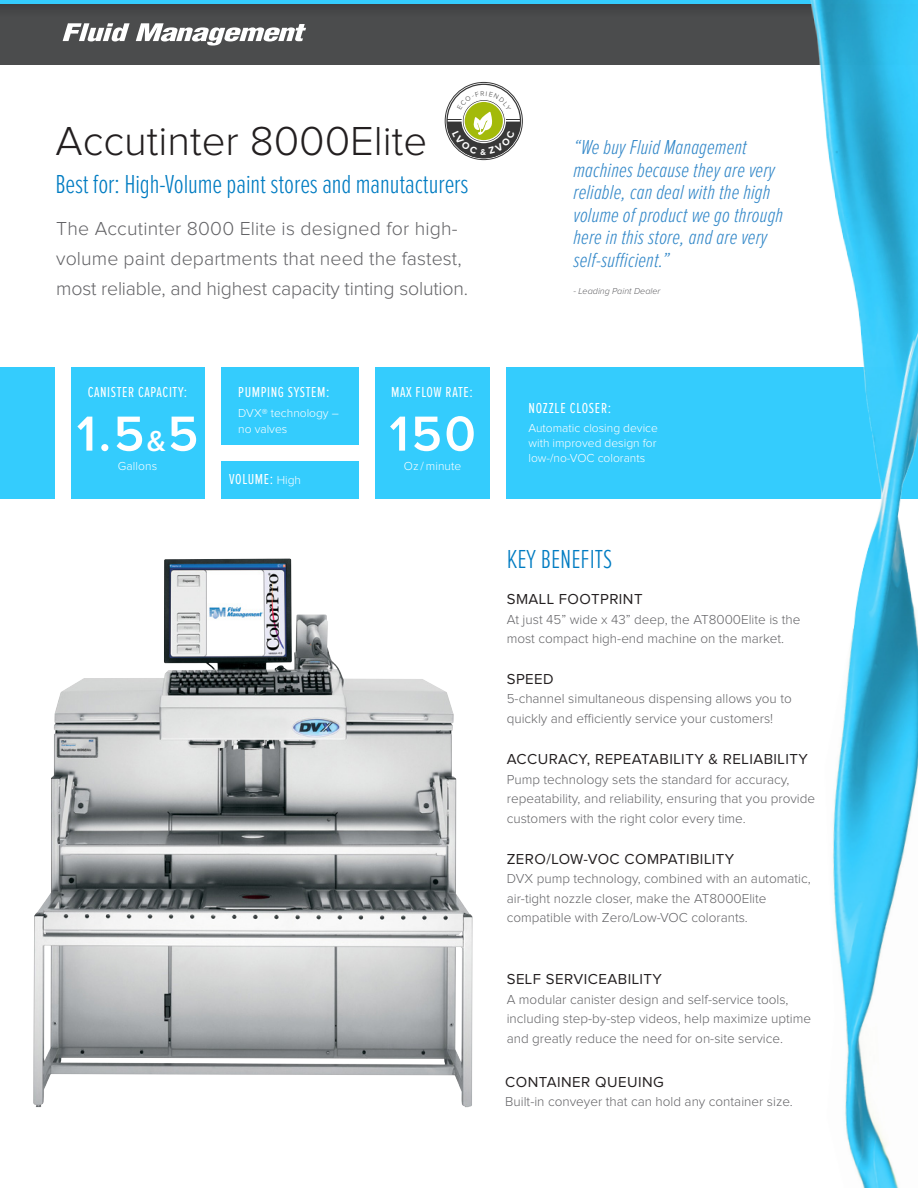
<style>
.page{position:relative;width:918px;height:1188px;background:#fff}
.page>*{position:absolute;margin:0;border:0;box-sizing:border-box;transform-origin:0 0}
.t1{font:600 51px "Proxima Nova";color:#fff}
.t2{font:300 42px "Proxima Nova";color:#231f20}
.t3{font:300 27px "Proxima Nova Ex Cn";letter-spacing:-.005em;color:#007cc2}
.Quote_Text{font:italic 300 21px/22.5px "Proxima Nova Ex Cn";letter-spacing:.01em;color:#3589c9}
.Big_Paragraph_Text{font:300 19.5px "Proxima Nova";letter-spacing:.005em;color:#636366}
.t4{font:15px "Proxima Nova";letter-spacing:.03em;color:#231f20}
.t5{font:15px "Proxima Nova Ex Cn";letter-spacing:.04em;color:#fff}
.P1{font:300 13.5px/19.5px "Proxima Nova";color:#636366}
.t6{font:300 12px/15px "Proxima Nova";color:#fff;text-align:justify}
.Quote_Text_Credits{font:italic 300 9px "Proxima Nova";color:#636366}
.s1{font-size:30px}
.s2{font-family:"Proxima Nova";font-weight:300;font-size:12px}
</style>
<div class="page">
<div style="left:0;top:0;width:918px;height:65px;background:#4b4c4d"></div>
<svg style="left:63px;top:23px;width:67px;height:18px"></svg>
<svg style="left:136px;top:23px;width:170px;height:23px"></svg>
<div style="left:0;top:367px;width:918px;height:132px;background:#34ccfd"></div>
<hr style="left:0;top:0;width:918px;height:4px;background:#34ccfd">
<img style="left:713px;top:0;width:205px;height:1188px">
<img style="left:33px;top:559px;width:440px;height:548px">
<div style="left:56px;top:362px;width:15px;height:143px;background:#fff"></div>
<div style="left:205px;top:360px;width:15px;height:143px;background:#fff"></div>
<div style="left:220px;top:445px;width:144px;height:16px;background:#fff"></div>
<div style="left:359px;top:363px;width:16px;height:143px;background:#fff"></div>
<div style="left:491px;top:363px;width:15px;height:143px;background:#fff"></div>
<div style="left:445px;top:82px;width:78px;height:78px;border:1px solid #383838;border-radius:50%"></div>
<svg style="left:447px;top:91px;width:73px;height:67px"></svg>
<h1 class="t2" style="left:56px;top:122px;width:373px">Accutinter 8000Elite</h1>
<h2 class="t3" style="left:56px;top:169px;width:414px">Best for: High-Volume paint stores and manutacturers</h2>
<p class="Big_Paragraph_Text" style="left:56px;top:219px;width:403px">The Accutinter 8000 Elite is designed for high-</p>
<p class="Big_Paragraph_Text" style="left:56px;top:249px;width:407px">volume paint departments that need the fastest,</p>
<p class="Big_Paragraph_Text" style="left:56px;top:279px;width:413px">most reliable, and highest capacity tinting solution.</p>
<p class="Quote_Text" style="left:573px;top:136px;width:211px">“We buy Fluid Management machines because they are very reliable, can deal with the high volume of product we go through here in this store, and are very self-sufficient.”</p>
<p class="Quote_Text_Credits" style="left:573px;top:286px;width:88px">- Leading Paint Dealer</p>
<p class="t5" style="left:88px;top:384px;width:101px">CANISTER CAPACITY:</p>
<p class="t1" style="left:77px;top:410px;width:123px">1.5<span class="s1">&amp;</span>5</p>
<p class="t6" style="left:118px;top:459px;width:41px">Gallons</p>
<p class="t5" style="left:238px;top:384px;width:93px">PUMPING SYSTEM:</p>
<p class="t5" style="left:391px;top:384px;width:83px">MAX FLOW RATE:</p>
<p class="t6" style="left:238px;top:405px;width:102px;line-height:16.5px">DVX® technology – no valves</p>
<p class="t1" style="left:389px;top:410px;width:88px">150</p>
<p class="t6" style="left:404px;top:459px;width:59px">Oz / minute</p>
<p class="t5" style="left:229px;top:471px;width:73px">VOLUME: <span class="s2">High</span></p>
<p class="t5" style="left:529px;top:400px;width:84px">NOZZLE CLOSER:</p>
<p class="t6" style="left:529px;top:421px;width:131px">Automatic closing device with improved design for low-/no-VOC colorants</p>
<h2 class="t3" style="left:507px;top:544px;width:107px">KEY BENEFITS</h2>
<h3 class="t4" style="left:507px;top:593px;width:137px">SMALL FOOTPRINT</h3>
<p class="P1" style="left:507px;top:610px;width:295px">At just 45” wide x 43” deep, the AT8000Elite is the most compact high-end machine on the market.</p>
<h3 class="t4" style="left:507px;top:672px;width:48px">SPEED</h3>
<p class="P1" style="left:507px;top:690px;width:287px">5-channel simultaneous dispensing allows you to quickly and efficiently service your customers!</p>
<h3 class="t4" style="left:507px;top:753px;width:303px">ACCURACY, REPEATABILITY &amp; RELIABILITY</h3>
<p class="P1" style="left:507px;top:770px;width:310px">Pump technology sets the standard for accuracy, repeatability, and reliability, ensuring that you provide customers with the right color every time.</p>
<h3 class="t4" style="left:507px;top:852px;width:229px">ZERO/LOW-VOC COMPATIBILITY</h3>
<p class="P1" style="left:507px;top:870px;width:305px">DVX pump technology, combined with an automatic, air-tight nozzle closer, make the AT8000Elite compatible with Zero/Low-VOC colorants.</p>
<h3 class="t4" style="left:507px;top:972px;width:157px">SELF SERVICEABILITY</h3>
<p class="P1" style="left:507px;top:990px;width:306px">A modular canister design and self-service tools, including step-by-step videos, help maximize uptime and greatly reduce the need for on-site service.</p>
<h3 class="t4" style="left:505px;top:1075px;width:160px">CONTAINER QUEUING</h3>
<p class="P1" style="left:505px;top:1093px;width:289px">Built-in conveyer that can hold any container size.</p>
</div>
